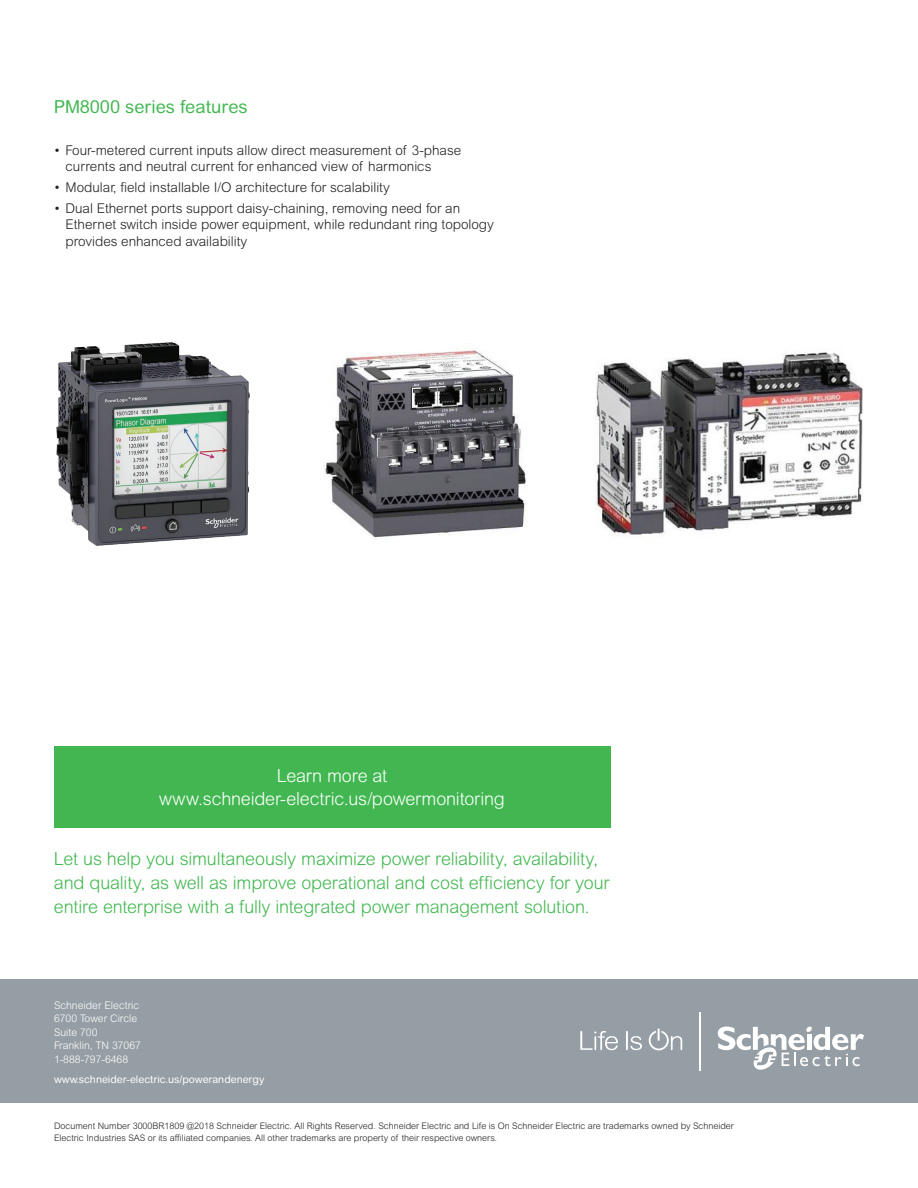
<style>
.page{position:relative;width:918px;height:1188px;background:#fff}
.page>*{position:absolute;margin:0;border:0;box-sizing:border-box;transform-origin:0 0}
.t1{font:300 18px/24px "Arial Rounded MT Std";letter-spacing:-.01em;color:#42b751}
.t2{font:300 18px/22.5px "Arial Rounded MT Std";letter-spacing:-.01em;color:#fff;text-align:center}
.t3{font:18px "Arial Rounded MT Std";color:#42b751}
.t4{font:300 13.5px/16.5px "Arial Rounded MT Std";color:#231f20}
.t5{font:300 10.5px/13.5px "Arial Rounded MT Std";color:#fff}
.t6{font:10.5px "Arial Rounded MT Std";color:#fff}
.t7{font:300 9px/12px "Arial Rounded MT Std";color:#231f20}
</style>
<div class="page">
<div style="left:0;top:979px;width:918px;height:124px;background:#959ea4"></div>
<svg style="left:580px;top:1031px;width:38px;height:19px"></svg>
<svg style="left:626px;top:1031px;width:16px;height:19px"></svg>
<svg style="left:649px;top:1029px;width:33px;height:21px"></svg>
<svg style="left:718px;top:1026px;width:146px;height:44px"></svg>
<hr style="left:700px;top:1012px;width:1px;height:58px;background:#fff">
<img style="left:324px;top:350px;width:202px;height:189px">
<img style="left:595px;top:352px;width:268px;height:184px">
<div style="left:54px;top:746px;width:556px;height:82px;background:#42b751"></div>
<img style="left:56px;top:342px;width:194px;height:204px">
<h1 class="t3" style="left:54px;top:97px;width:195px">PM8000 series features</h1>
<p class="t4" style="left:65px;top:142px;width:397px;text-indent:-11px">• Four-metered current inputs allow direct measurement of 3-phase currents and neutral current for enhanced view of harmonics</p>
<p class="t4" style="left:55px;top:179px;width:337px">• Modular, field installable I/O architecture for scalability</p>
<p class="t4" style="left:65px;top:200px;width:430px;text-indent:-11px">• Dual Ethernet ports support daisy-chaining, removing need for an<br>Ethernet switch inside power equipment, while redundant ring topology provides enhanced availability</p>
<h1 class="t2" style="left:159px;top:765px;width:347px">Learn more at www.schneider-electric.us/powermonitoring</h1>
<h1 class="t1" style="left:54px;top:847px;width:557px">Let us help you simultaneously maximize power reliability, availability, and quality, as well as improve operational and cost efficiency for your entire enterprise with a fully integrated power management solution.</h1>
<p class="t5" style="left:54px;top:998px;width:89px">Schneider Electric<br>6700 Tower Circle<br>Suite 700<br>Franklin, TN 37067<br>1-888-797-6468</p>
<p class="t6" style="left:54px;top:1073px;width:212px">www.schneider-electric.us/powerandenergy</p>
<p class="t7" style="left:54px;top:1120px;width:681px">Document Number 3000BR1809 @2018 Schneider Electric. All Rights Reserved. Schneider Electric and Life is On Schneider Electric are trademarks owned by Schneider<br>Electric Industries SAS or its affiliated companies. All other trademarks are property of their respective owners.</p>
</div>
